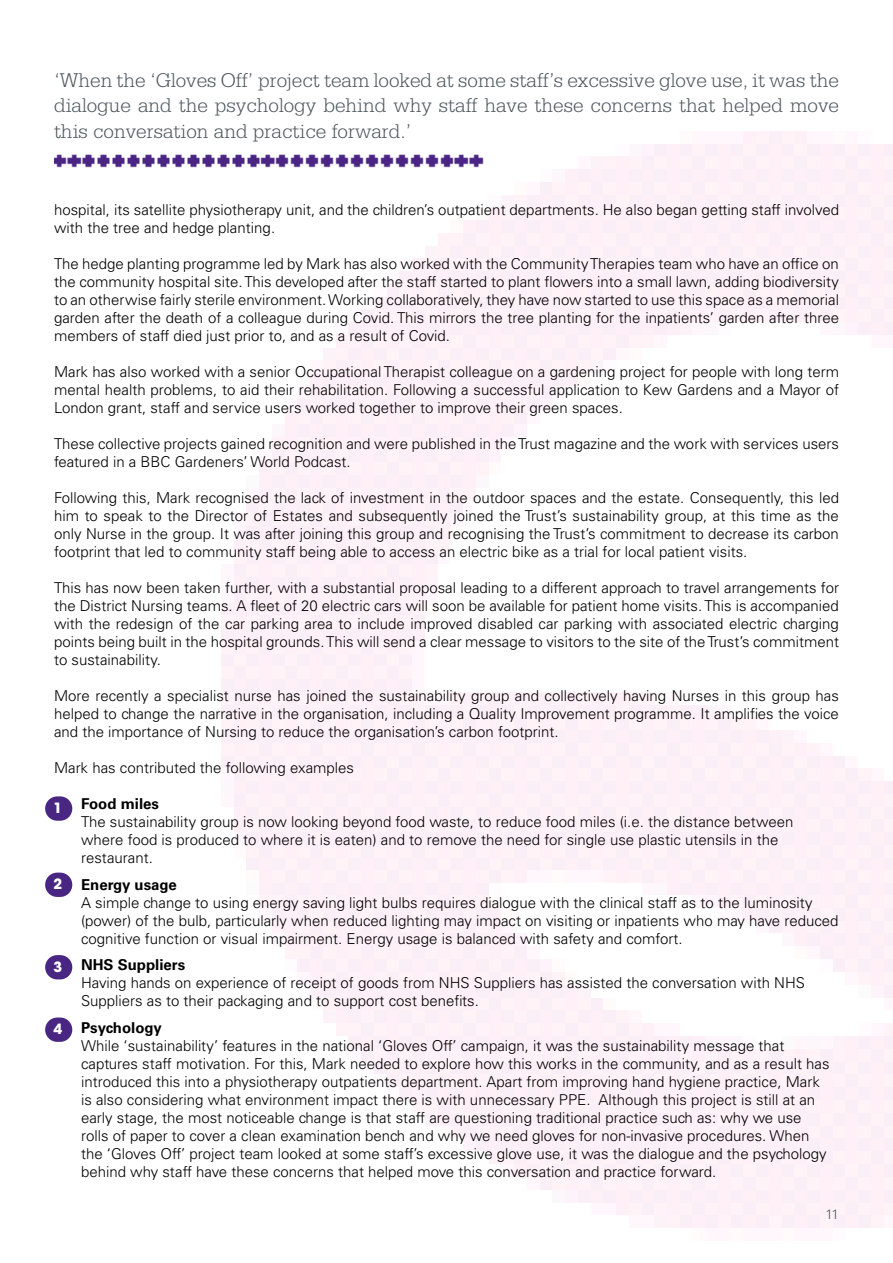
<style>
.page{position:relative;width:893px;height:1263px;background:#fff}
.page>*{position:absolute;margin:0;border:0;box-sizing:border-box;transform-origin:0 0}
.t1{font:300 21px/25.2px "Serifa Std";color:#4c565c;text-align:justify}
.t2{font:300 15px/18px "Univers LT Std";color:#000}
.t3{font:700 15px "Univers LT Std";color:#000}
.t4{font:700 14.1px "ITC Avant Garde Std";color:#fff}
.t5{font:300 13.5px "Univers LT Std";color:#4c565c}
</style>
<div class="page">
<img style="left:54px;top:154px;width:429px;height:13px">
<div style="left:45px;top:796px;width:27px;height:25px;background:#4a2683;border-radius:12px"></div>
<div style="left:45px;top:873px;width:27px;height:24px;background:#4a2683;border-radius:12px"></div>
<div style="left:45px;top:955px;width:27px;height:24px;background:#4a2683;border-radius:12px"></div>
<div style="left:45px;top:1017px;width:27px;height:25px;background:#4a2683;border-radius:12px"></div>
<h1 class="t1" style="left:54px;top:69px;width:786px">‘When the ‘Gloves Off’ project team looked at some staff’s excessive glove use, it was the dialogue and the psychology behind why staff have these concerns that helped move this conversation and practice forward.’</h1>
<p class="t2" style="left:54px;top:202px;width:786px">hospital, its satellite physiotherapy unit, and the children’s outpatient departments. He also began getting staff involved with the tree and hedge planting.</p>
<p class="t2" style="left:54px;top:256px;width:786px;text-align:justify">The hedge planting programme led by Mark has also worked with the Community Therapies team who have an office on the community hospital site. This developed after the staff started to plant flowers into a small lawn, adding biodiversity to an otherwise fairly sterile environment. Working collaboratively, they have now started to use this space as a memorial garden after the death of a colleague during Covid. This mirrors the tree planting for the inpatients’ garden after three members of staff died just prior to, and as a result of Covid.</p>
<p class="t2" style="left:54px;top:364px;width:786px;text-align:justify">Mark has also worked with a senior Occupational Therapist colleague on a gardening project for people with long term mental health problems, to aid their rehabilitation. Following a successful application to Kew Gardens and a Mayor of London grant, staff and service users worked together to improve their green spaces.</p>
<p class="t2" style="left:54px;top:436px;width:786px">These collective projects gained recognition and were published in the Trust magazine and the work with services users featured in a BBC Gardeners’ World Podcast.</p>
<p class="t2" style="left:54px;top:490px;width:786px;text-align:justify">Following this, Mark recognised the lack of investment in the outdoor spaces and the estate. Consequently, this led him to speak to the Director of Estates and subsequently joined the Trust’s sustainability group, at this time as the only Nurse in the group. It was after joining this group and recognising the Trust’s commitment to decrease its carbon footprint that led to community staff being able to access an electric bike as a trial for local patient visits.</p>
<p class="t2" style="left:54px;top:580px;width:786px;text-align:justify">This has now been taken further, with a substantial proposal leading to a different approach to travel arrangements for the District Nursing teams. A fleet of 20 electric cars will soon be available for patient home visits. This is accompanied with the redesign of the car parking area to include improved disabled car parking with associated electric charging points being built in the hospital grounds. This will send a clear message to visitors to the site of the Trust’s commitment to sustainability.</p>
<p class="t2" style="left:54px;top:688px;width:786px;text-align:justify">More recently a specialist nurse has joined the sustainability group and collectively having Nurses in this group has helped to change the narrative in the organisation, including a Quality Improvement programme. It amplifies the voice and the importance of Nursing to reduce the organisation’s carbon footprint.</p>
<p class="t2" style="left:54px;top:760px;width:301px">Mark has contributed the following examples</p>
<p class="t3" style="left:54px;top:798px;width:107px">• Food miles</p>
<p class="t2" style="left:81px;top:814px;width:714px">The sustainability group is now looking beyond food waste, to reduce food miles (i.e. the distance between where food is produced to where it is eaten) and to remove the need for single use plastic utensils in the restaurant.</p>
<p class="t3" style="left:54px;top:878px;width:124px">• Energy usage</p>
<p class="t2" style="left:81px;top:894px;width:759px">A simple change to using energy saving light bulbs requires dialogue with the clinical staff as to the luminosity (power) of the bulb, particularly when reduced lighting may impact on visiting or inpatients who may have reduced cognitive function or visual impairment. Energy usage is balanced with safety and comfort.</p>
<p class="t3" style="left:54px;top:959px;width:133px">• NHS Suppliers</p>
<p class="t2" style="left:81px;top:975px;width:725px">Having hands on experience of receipt of goods from NHS Suppliers has assisted the conversation with NHS<br>Suppliers as to their packaging and to support cost benefits.</p>
<p class="t3" style="left:54px;top:1021px;width:109px">• Psychology</p>
<p class="t2" style="left:81px;top:1037px;width:750px">While ‘sustainability’ features in the national ‘Gloves Off’ campaign, it was the sustainability message that captures staff motivation. For this, Mark needed to explore how this works in the community, and as a result has introduced this into a physiotherapy outpatients department. Apart from improving hand hygiene practice, Mark is also considering what environment impact there is with unnecessary PPE. Although this project is still at an early stage, the most noticeable change is that staff are questioning traditional practice such as: why we use rolls of paper to cover a clean examination bench and why we need gloves for non-invasive procedures. When the ‘Gloves Off’ project team looked at some staff’s excessive glove use, it was the dialogue and the psychology behind why staff have these concerns that helped move this conversation and practice forward.</p>
<p class="t4" style="left:54px;top:800px;width:10px">1</p>
<p class="t4" style="left:54px;top:876px;width:10px">2</p>
<p class="t4" style="left:54px;top:958px;width:10px">3</p>
<p class="t4" style="left:54px;top:1021px;width:10px">4</p>
<p class="t5" style="left:825px;top:1209px;width:15px">11</p>
</div>
